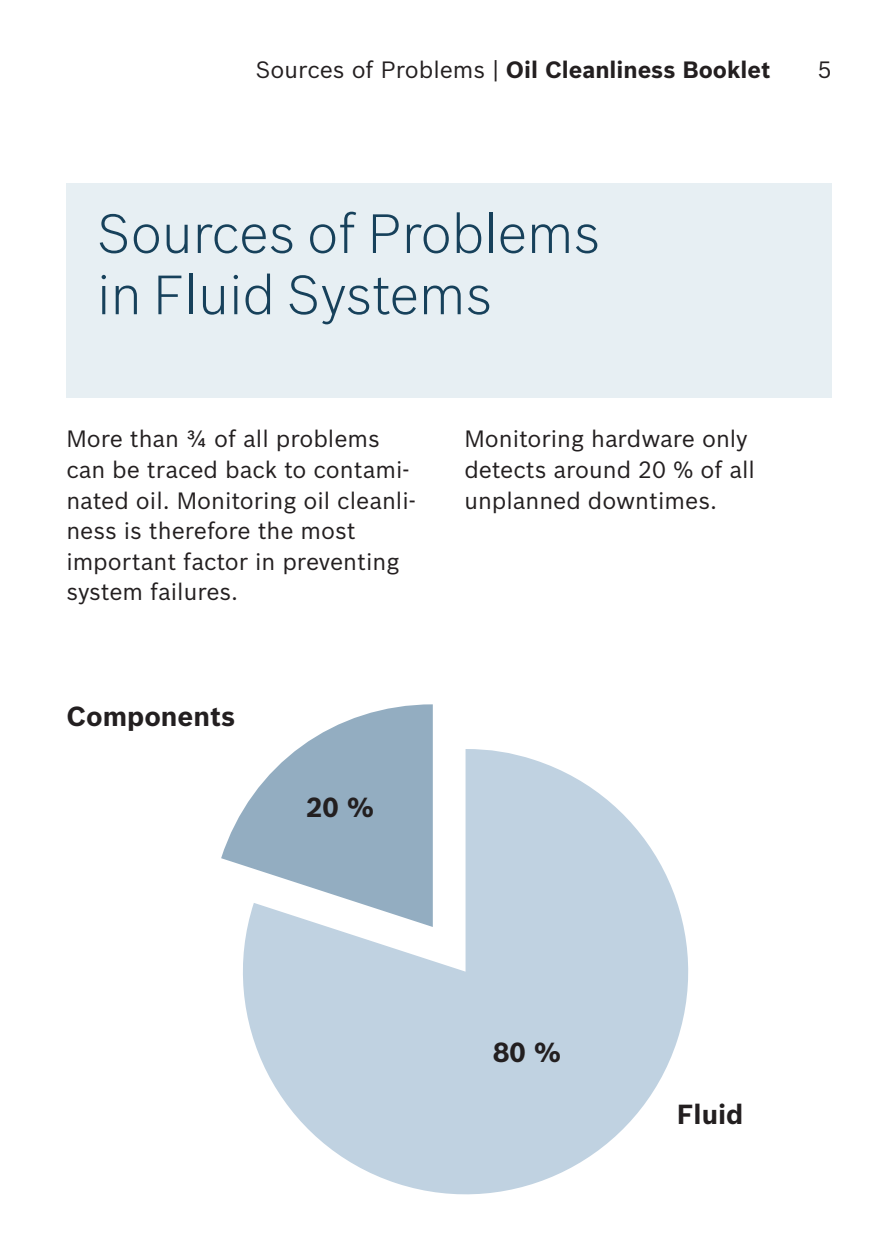
<style>
.page{position:relative;width:893px;height:1259px;background:#fff}
.page>*{position:absolute;margin:0;border:0;box-sizing:border-box;transform-origin:0 0}
.t1{font:300 54px/61.2px "Bosch Sans";color:#17415b}
.t2{font:700 27px "Bosch Sans";color:#231f20}
.t3{font:23.1px/30.6px "Bosch Sans";color:#231f20}
.t4{font:700 23.1px "Bosch Sans";color:#231f20}
.s1{font-weight:400}
</style>
<div class="page">
<div style="left:66px;top:184px;width:766px;height:214px;background:#e7eff3"></div>
<svg style="left:243px;top:749px;width:446px;height:446px;fill:#c0d2e1"></svg>
<svg style="left:221px;top:704px;width:212px;height:223px;fill:#93adc1"></svg>
<p class="t4" style="left:255px;top:60px;width:517px"><span class="s1">Sources of Problems |</span> Oil Cleanliness Booklet</p>
<p class="t3" style="left:818px;top:56px;width:15px">5</p>
<h1 class="t1" style="left:97px;top:207px;width:505px">Sources of Problems in Fluid Systems</h1>
<p class="t3" style="left:66px;top:426px;width:351px">More than ¾ of all problems can be traced back to contami&shy;nated oil. Monitoring oil cleanli&shy;ness is therefore the most important factor in preventing system failures.</p>
<p class="t3" style="left:464px;top:426px;width:292px">Monitoring hardware only detects around 20 % of all unplanned downtimes.</p>
<p class="t2" style="left:66px;top:705px;width:170px">Components</p>
<p class="t2" style="left:306px;top:797px;width:70px">20 %</p>
<p class="t2" style="left:493px;top:1042px;width:70px">80 %</p>
<p class="t2" style="left:677px;top:1103px;width:68px">Fluid</p>
</div>
